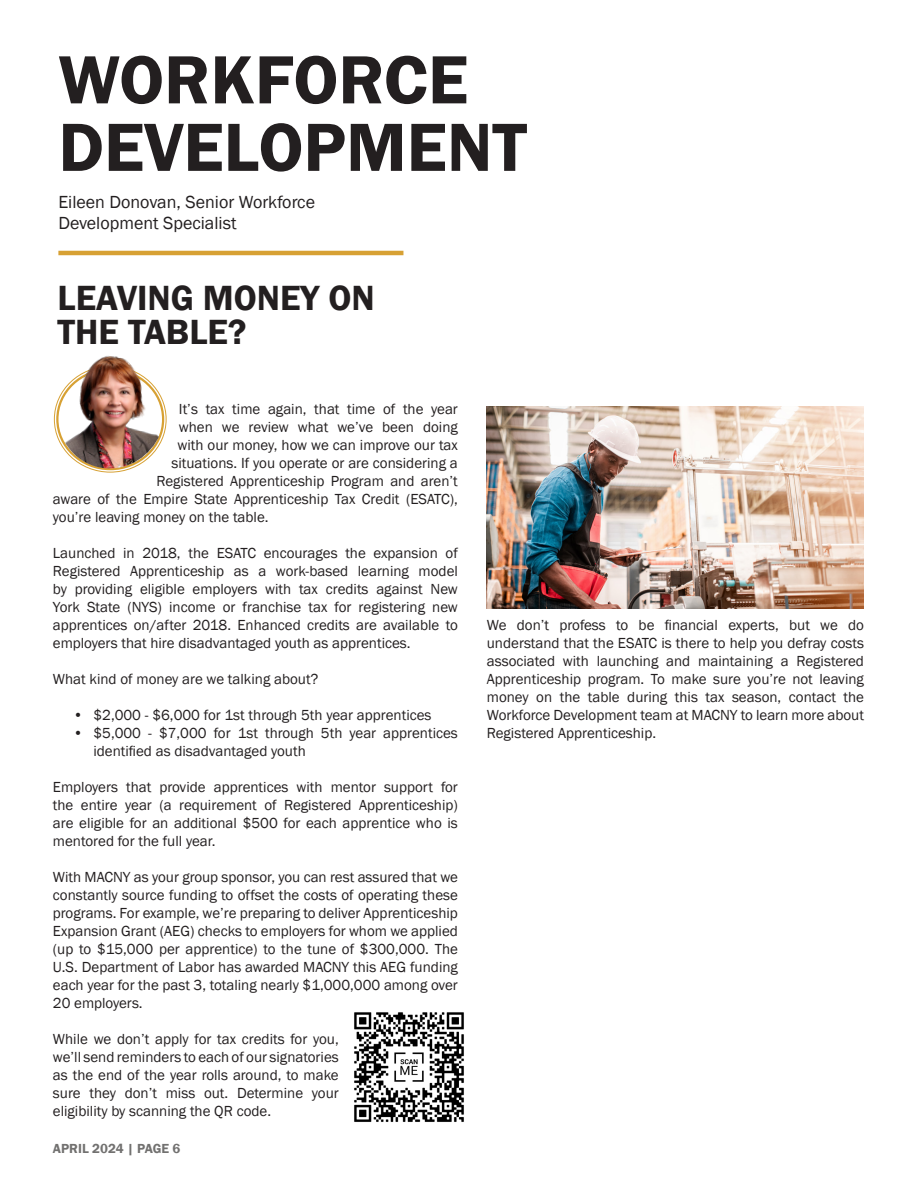
<style>
.page{position:relative;width:918px;height:1188px;background:#fff}
.page>*{position:absolute;margin:0;border:0;box-sizing:border-box;transform-origin:0 0}
.t1{font:600 70.5px "Franklin Gothic";color:#231f20}
.t2{font:600 36px "Franklin Gothic";color:#231f20}
.t3{font:18px/21.6px "Franklin Gothic";color:#231f20}
.t4{font:15px/18px "Franklin Gothic";color:#231f20;text-align:justify}
.t5{font:600 13.5px "Franklin Gothic";color:#727170}
</style>
<div class="page">
<hr style="left:58px;top:251px;width:345px;height:4px;background:#d7a134">
<img style="left:57px;top:356px;width:107px;height:115px">
<img style="left:354px;top:1012px;width:110px;height:110px">
<img style="left:486px;top:406px;width:377px;height:203px">
<p class="t1" style="left:58px;top:36px;width:411px">WORKFORCE</p>
<p class="t1" style="left:58px;top:104px;width:470px">DEVELOPMENT</p>
<p class="t3" style="left:58px;top:191px;width:258px">Eileen Donovan, Senior Workforce<br>Development Specialist</p>
<p class="t2" style="left:58px;top:276px;width:318px">LEAVING MONEY ON</p>
<p class="t2" style="left:58px;top:310px;width:190px">THE TABLE?</p>
<p class="t4" style="left:179px;top:400px;width:281px">It’s tax time again, that time of the year</p>
<p class="t4" style="left:179px;top:418px;width:281px">when we review what we’ve been doing</p>
<p class="t4" style="left:177px;top:436px;width:282px">with our money, how we can improve our tax</p>
<p class="t4" style="left:171px;top:454px;width:288px">situations. If you operate or are considering a</p>
<p class="t4" style="left:156px;top:472px;width:303px">Registered Apprenticeship Program and aren’t</p>
<p class="t4" style="left:53px;top:490px;width:406px">aware of the Empire State Apprenticeship Tax Credit (ESATC),</p>
<p class="t4" style="left:53px;top:508px;width:217px">you’re leaving money on the table.</p>
<p class="t4" style="left:53px;top:544px;width:407px">Launched in 2018, the ESATC encourages the expansion of Registered Apprenticeship as a work-based learning model by providing eligible employers with tax credits against New York State (NYS) income or franchise tax for registering new apprentices on/after 2018. Enhanced credits are available to employers that hire disadvantaged youth as apprentices.</p>
<p class="t4" style="left:53px;top:670px;width:267px">What kind of money are we talking about?</p>
<p class="t4" style="left:73px;top:706px;width:360px">• $2,000 - $6,000 for 1st through 5th year apprentices</p>
<p class="t4" style="left:93px;top:724px;width:366px;text-indent:-20px">• $5,000 - $7,000 for 1st through 5th year apprentices identified as disadvantaged youth</p>
<p class="t4" style="left:53px;top:778px;width:407px">Employers that provide apprentices with mentor support for the entire year (a requirement of Registered Apprenticeship) are eligible for an additional $500 for each apprentice who is mentored for the full year.</p>
<p class="t4" style="left:53px;top:868px;width:407px">With MACNY as your group sponsor, you can rest assured that we constantly source funding to offset the costs of operating these programs. For example, we’re preparing to deliver Apprenticeship Expansion Grant (AEG) checks to employers for whom we applied (up to $15,000 per apprentice) to the tune of $300,000. The U.S. Department of Labor has awarded MACNY this AEG funding each year for the past 3, totaling nearly $1,000,000 among over 20 employers.</p>
<p class="t4" style="left:53px;top:1030px;width:287px">While we don’t apply for tax credits for you, we’ll send reminders to each of our signatories as the end of the year rolls around, to make sure they don’t miss out. Determine your eligibility by scanning the QR code.</p>
<p class="t5" style="left:53px;top:1140px;width:129px">APRIL 2024 | PAGE 6</p>
<p class="t4" style="left:487px;top:616px;width:379px">We don’t profess to be financial experts, but we do understand that the ESATC is there to help you defray costs associated with launching and maintaining a Registered Apprenticeship program. To make sure you’re not leaving money on the table during this tax season, contact the Workforce Development team at MACNY to learn more about Registered Apprenticeship.</p>
</div>
